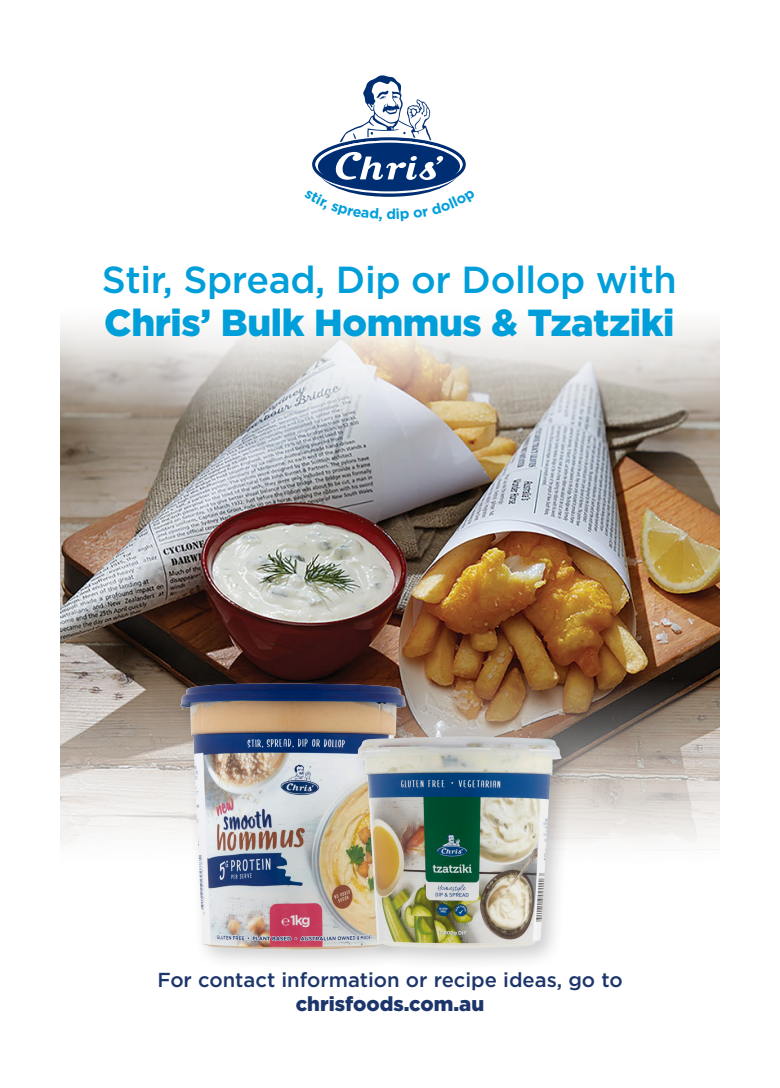
<style>
.page{position:relative;width:780px;height:1088px;background:#fff}
.page>*{position:absolute;margin:0;border:0;box-sizing:border-box;transform-origin:0 0}
.t1{font:500 37.62px/43.5px "Gotham";letter-spacing:-.01em;color:#009fda}
.t2{font:500 20.25px/23.6px "Gotham";color:#1c356a;text-align:center}
.t3{font:700 14.38px "Gotham";color:#009fda}
.s1{font-weight:900}
</style>
<div class="page">
<img style="left:60px;top:427px;width:659px;height:255px">
<svg style="left:60px;top:320px;width:660px;height:107px"></svg>
<svg style="left:60px;top:682px;width:660px;height:163px;background:#baaea4"></svg>
<div style="left:173px;top:675px;width:255px;height:297px;background:#231f20;opacity:.22"></div>
<img style="left:180px;top:683px;width:226px;height:266px">
<div style="left:349px;top:728px;width:234px;height:243px;background:#231f20;opacity:.22"></div>
<img style="left:356px;top:737px;width:206px;height:211px">
<svg style="left:312px;top:75px;width:154px;height:122px"></svg>
<p class="t3" style="left:386px;top:205px;width:11px">d</p>
<p class="t1" style="left:102px;top:257px;width:576px">Stir, Spread, Dip or Dollop with<br><span class="s1">Chris’ Bulk Hommus &amp; Tzatziki</span></p>
<p class="t2" style="left:157px;top:968px;width:467px">For contact information or recipe ideas, go to <span class="s1">chrisfoods.com.au</span></p>
</div>
